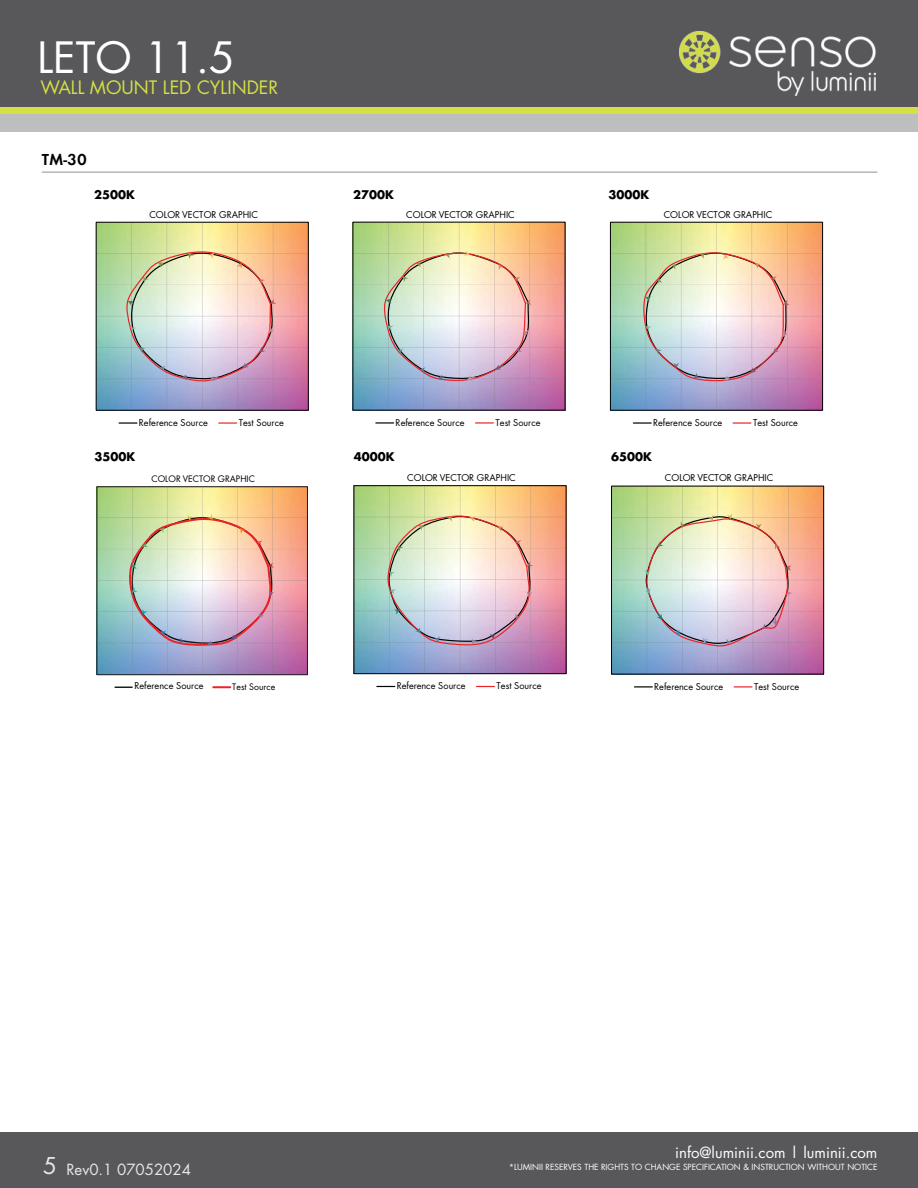
<style>
.page{position:relative;width:918px;height:1188px;background:#fff}
.page>*{position:absolute;margin:0;border:0;box-sizing:border-box;transform-origin:0 0}
.t1{font:42px "Futura";color:#fff}
.t2{font:22.5px "Futura";color:#e6e7e8}
.t3{font:18px "Futura";color:#d5df45}
.t4{font:16.5px "Futura Demi Bold DTC";color:#000}
.t5{font:15px "Futura";color:#fff}
.t6{font:15px "Futura";color:#e6e7e8}
.t7{font:700 11.7px "Futura";color:#000}
.t8{font:9.15px "Futura";color:#010101}
.t9{font:8.7px "Futura";letter-spacing:.005em;color:#010101}
.t10{font:8.25px "Futura";color:#fff}
</style>
<div class="page">
<div style="left:0;top:107px;width:918px;height:13px;background:#d6e045"></div>
<div style="left:0;top:0;width:918px;height:107px;background:#58585a"></div>
<div style="left:0;top:114px;width:918px;height:18px;background:#bdbfbf"></div>
<div style="left:0;top:1132px;width:918px;height:56px;background:#58585a"></div>
<hr style="left:42px;top:172px;width:835px;height:1px;background:#939191">
<img style="left:98px;top:224px;width:209px;height:185px">
<hr style="left:96px;top:253px;width:212px;height:1px;background:#808080">
<hr style="left:96px;top:285px;width:212px;height:1px;background:#808080">
<hr style="left:96px;top:316px;width:212px;height:1px;background:#808080">
<hr style="left:96px;top:347px;width:212px;height:1px;background:#808080">
<hr style="left:96px;top:379px;width:212px;height:1px;background:#808080">
<hr style="left:273px;top:222px;width:1px;height:188px;background:#808080">
<hr style="left:237px;top:222px;width:1px;height:188px;background:#808080">
<hr style="left:202px;top:222px;width:1px;height:188px;background:#808080">
<hr style="left:167px;top:222px;width:1px;height:188px;background:#808080">
<hr style="left:131px;top:222px;width:1px;height:188px;background:#808080">
<div style="left:96px;top:222px;width:213px;height:189px;border:1px solid #010101"></div>
<img style="left:126px;top:250px;width:150px;height:132px">
<svg style="left:119px;top:422px;width:18px;height:2px"></svg>
<svg style="left:219px;top:422px;width:18px;height:2px"></svg>
<img style="left:355px;top:224px;width:208px;height:184px">
<hr style="left:353px;top:253px;width:212px;height:1px;background:#808080">
<hr style="left:353px;top:285px;width:212px;height:1px;background:#808080">
<hr style="left:353px;top:316px;width:212px;height:1px;background:#808080">
<hr style="left:353px;top:347px;width:212px;height:1px;background:#808080">
<hr style="left:353px;top:379px;width:212px;height:1px;background:#808080">
<hr style="left:353px;top:410px;width:212px;height:1px;background:#808080">
<hr style="left:565px;top:222px;width:1px;height:188px;background:#808080">
<hr style="left:530px;top:222px;width:1px;height:188px;background:#808080">
<hr style="left:494px;top:222px;width:1px;height:188px;background:#808080">
<hr style="left:459px;top:222px;width:1px;height:188px;background:#808080">
<hr style="left:423px;top:222px;width:1px;height:188px;background:#808080">
<hr style="left:388px;top:222px;width:1px;height:188px;background:#808080">
<img style="left:383px;top:251px;width:149px;height:131px">
<svg style="left:376px;top:422px;width:18px;height:2px"></svg>
<svg style="left:476px;top:422px;width:17px;height:2px"></svg>
<img style="left:612px;top:224px;width:209px;height:185px">
<hr style="left:610px;top:253px;width:213px;height:1px;background:#808080">
<hr style="left:610px;top:285px;width:213px;height:1px;background:#808080">
<hr style="left:610px;top:316px;width:213px;height:1px;background:#808080">
<hr style="left:610px;top:347px;width:213px;height:1px;background:#808080">
<hr style="left:610px;top:379px;width:213px;height:1px;background:#808080">
<hr style="left:787px;top:222px;width:1px;height:188px;background:#808080">
<hr style="left:752px;top:222px;width:1px;height:188px;background:#808080">
<hr style="left:716px;top:222px;width:1px;height:188px;background:#808080">
<hr style="left:681px;top:222px;width:1px;height:188px;background:#808080">
<hr style="left:646px;top:222px;width:1px;height:188px;background:#808080">
<div style="left:610px;top:222px;width:213px;height:189px;border:1px solid #010101"></div>
<img style="left:642px;top:251px;width:148px;height:131px">
<svg style="left:633px;top:422px;width:18px;height:2px"></svg>
<svg style="left:733px;top:422px;width:18px;height:2px"></svg>
<img style="left:356px;top:487px;width:208px;height:185px">
<hr style="left:354px;top:517px;width:212px;height:1px;background:#808080">
<hr style="left:354px;top:548px;width:212px;height:1px;background:#808080">
<hr style="left:354px;top:579px;width:212px;height:1px;background:#808080">
<hr style="left:354px;top:611px;width:212px;height:1px;background:#808080">
<hr style="left:354px;top:642px;width:212px;height:1px;background:#808080">
<hr style="left:566px;top:486px;width:1px;height:188px;background:#808080">
<hr style="left:531px;top:486px;width:1px;height:188px;background:#808080">
<hr style="left:495px;top:486px;width:1px;height:188px;background:#808080">
<hr style="left:460px;top:486px;width:1px;height:188px;background:#808080">
<hr style="left:424px;top:486px;width:1px;height:188px;background:#808080">
<hr style="left:389px;top:486px;width:1px;height:188px;background:#808080">
<div style="left:354px;top:485px;width:212px;height:189px;border:1px solid #010101"></div>
<img style="left:386px;top:514px;width:147px;height:131px">
<svg style="left:377px;top:686px;width:18px;height:1px"></svg>
<svg style="left:477px;top:686px;width:17px;height:1px"></svg>
<img style="left:613px;top:488px;width:209px;height:184px">
<hr style="left:612px;top:517px;width:212px;height:1px;background:#808080">
<hr style="left:612px;top:549px;width:212px;height:1px;background:#808080">
<hr style="left:612px;top:580px;width:212px;height:1px;background:#808080">
<hr style="left:612px;top:611px;width:212px;height:1px;background:#808080">
<hr style="left:612px;top:642px;width:212px;height:1px;background:#808080">
<hr style="left:612px;top:674px;width:212px;height:1px;background:#808080">
<hr style="left:788px;top:486px;width:1px;height:188px;background:#808080">
<hr style="left:753px;top:486px;width:1px;height:188px;background:#808080">
<hr style="left:717px;top:486px;width:1px;height:188px;background:#808080">
<hr style="left:682px;top:486px;width:1px;height:188px;background:#808080">
<hr style="left:647px;top:486px;width:1px;height:188px;background:#808080">
<div style="left:611px;top:486px;width:213px;height:188px;border:1px solid #010101"></div>
<img style="left:644px;top:513px;width:149px;height:134px">
<svg style="left:634px;top:686px;width:18px;height:2px"></svg>
<svg style="left:734px;top:686px;width:18px;height:2px"></svg>
<img style="left:99px;top:488px;width:207px;height:185px">
<img style="left:127px;top:514px;width:147px;height:133px">
<svg style="left:115px;top:687px;width:17px;height:1px"></svg>
<svg style="left:213px;top:686px;width:17px;height:2px"></svg>
<hr style="left:97px;top:486px;width:210px;height:1px;background:#808080">
<hr style="left:97px;top:518px;width:210px;height:1px;background:#808080">
<hr style="left:97px;top:549px;width:210px;height:1px;background:#808080">
<hr style="left:97px;top:580px;width:210px;height:1px;background:#808080">
<hr style="left:97px;top:611px;width:210px;height:1px;background:#808080">
<hr style="left:97px;top:643px;width:210px;height:1px;background:#808080">
<hr style="left:97px;top:674px;width:210px;height:1px;background:#808080">
<hr style="left:307px;top:486px;width:1px;height:188px;background:#808080">
<hr style="left:272px;top:486px;width:1px;height:188px;background:#808080">
<hr style="left:237px;top:486px;width:1px;height:188px;background:#808080">
<hr style="left:202px;top:486px;width:1px;height:188px;background:#808080">
<hr style="left:167px;top:486px;width:1px;height:188px;background:#808080">
<hr style="left:132px;top:486px;width:1px;height:188px;background:#808080">
<hr style="left:97px;top:486px;width:1px;height:188px;background:#808080">
<img style="left:680px;top:32px;width:196px;height:63px">
<h1 class="t1" style="left:38px;top:29px;width:199px">LETO 11.5</h1>
<h3 class="t3" style="left:40px;top:75px;width:239px">WALL MOUNT LED CYLINDER</h3>
<h3 class="t4" style="left:42px;top:150px;width:46px">TM-30</h3>
<p class="t7" style="left:94px;top:187px;width:42px">2500K</p>
<p class="t7" style="left:353px;top:187px;width:42px">2700K</p>
<p class="t7" style="left:609px;top:187px;width:42px">3000K</p>
<p class="t8" style="left:150px;top:208px;width:110px">COLOR VECTOR GRAPHIC</p>
<p class="t8" style="left:406px;top:208px;width:110px">COLOR VECTOR GRAPHIC</p>
<p class="t8" style="left:664px;top:208px;width:110px">COLOR VECTOR GRAPHIC</p>
<p class="t8" style="left:139px;top:416px;width:70px">Reference Source</p>
<p class="t8" style="left:239px;top:416px;width:47px">Test Source</p>
<p class="t8" style="left:396px;top:416px;width:70px">Reference Source</p>
<p class="t8" style="left:496px;top:416px;width:47px">Test Source</p>
<p class="t8" style="left:653px;top:416px;width:70px">Reference Source</p>
<p class="t8" style="left:753px;top:416px;width:47px">Test Source</p>
<p class="t7" style="left:94px;top:448px;width:42px">3500K</p>
<p class="t7" style="left:354px;top:449px;width:42px">4000K</p>
<p class="t7" style="left:611px;top:448px;width:42px">6500K</p>
<p class="t9" style="left:151px;top:473px;width:105px">COLOR VECTOR GRAPHIC</p>
<p class="t8" style="left:407px;top:471px;width:110px">COLOR VECTOR GRAPHIC</p>
<p class="t8" style="left:665px;top:472px;width:110px">COLOR VECTOR GRAPHIC</p>
<p class="t8" style="left:134px;top:680px;width:70px">Reference Source</p>
<p class="t9" style="left:232px;top:681px;width:44px">Test Source</p>
<p class="t8" style="left:397px;top:680px;width:70px">Reference Source</p>
<p class="t8" style="left:497px;top:680px;width:47px">Test Source</p>
<p class="t8" style="left:654px;top:680px;width:70px">Reference Source</p>
<p class="t8" style="left:754px;top:680px;width:47px">Test Source</p>
<h3 class="t5" style="left:675px;top:1142px;width:204px">info@luminii.com | luminii.com</h3>
<h2 class="t2" style="left:43px;top:1150px;width:15px">5</h2>
<p class="t10" style="left:509px;top:1162px;width:370px">*LUMINII RESERVES THE RIGHTS TO CHANGE SPECIFICATION &amp; INSTRUCTION WITHOUT NOTICE</p>
<h3 class="t6" style="left:67px;top:1159px;width:126px">Rev0.1 07052024</h3>
</div>
